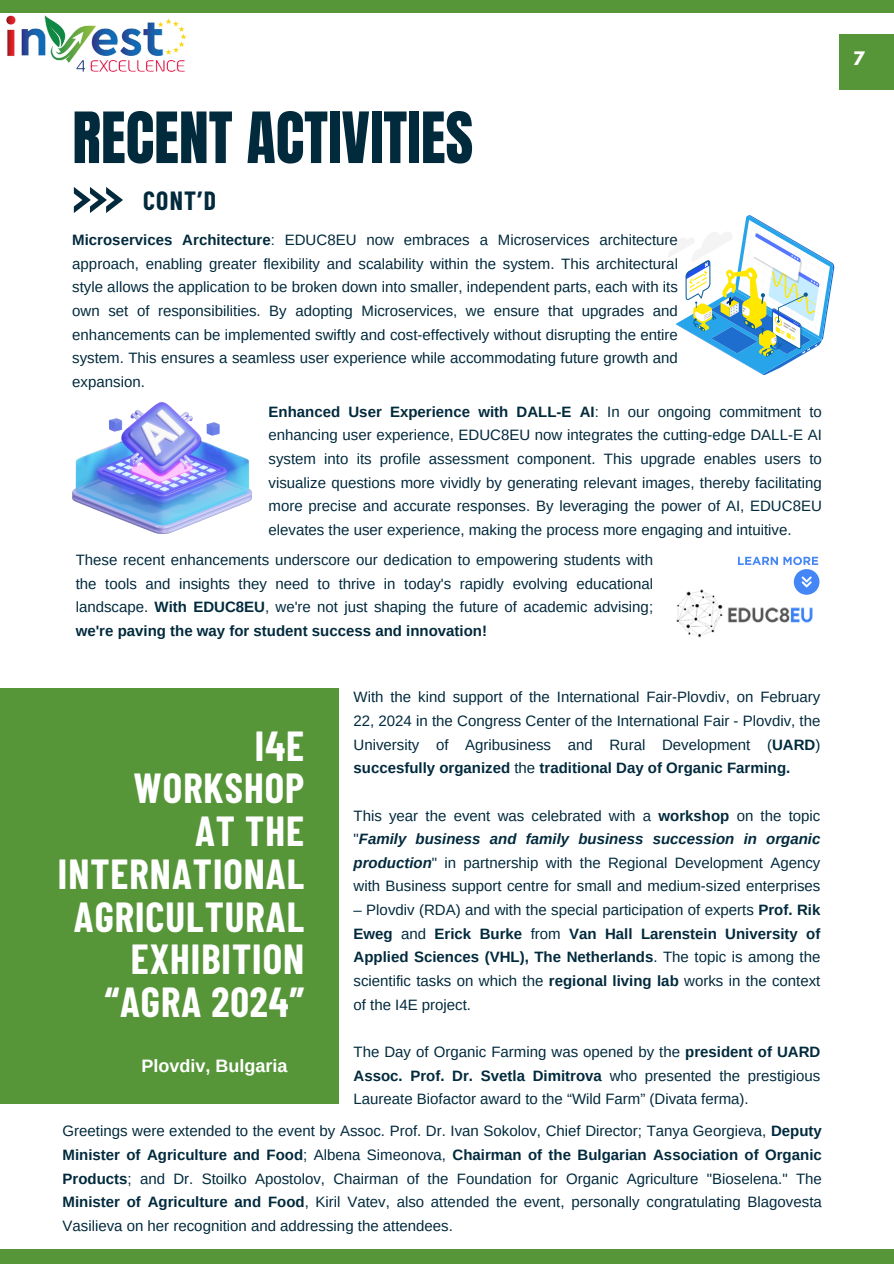
<style>
.page{position:relative;width:894px;height:1264px;background:#fff}
.page>*{position:absolute;margin:0;border:0;box-sizing:border-box;transform-origin:0 0}
.t1{font:60px "Anton";color:#022a3d}
.t2{font:700 41.1px/42.8px "Barlow Condensed";letter-spacing:.025em;color:#fff;text-align:right}
.t3{font:700 25.65px "Barlow Condensed";color:#022a3d}
.t4{font:700 18px "Arimo";color:#fff}
.t5{font:700 16.5px "League Spartan";color:#fff}
.t6{font:15px/23.7px "Arimo";color:#022a3d;text-align:justify}
.s1{font-weight:700}
.s2{font-weight:700;font-style:italic}
</style>
<div class="page">
<svg style="left:74px;top:187px;width:49px;height:26px"></svg>
<div style="left:0;top:0;width:893px;height:12px;background:#569639"></div>
<div style="left:0;top:1249px;width:893px;height:14px;background:#569639"></div>
<div style="left:839px;top:34px;width:54px;height:55px;background:#569639"></div>
<img style="left:1px;top:12px;width:190px;height:60px">
<svg style="left:668px;top:215px;width:166px;height:160px"></svg>
<img style="left:72px;top:403px;width:179px;height:130px">
<img style="left:676px;top:587px;width:143px;height:51px">
<div style="left:793px;top:569px;width:26px;height:25px;background:#4486f6;border-radius:50%"></div>
<svg style="left:738px;top:556px;width:82px;height:31px"></svg>
<div style="left:0;top:688px;width:338px;height:416px;background:#569639"></div>
<h1 class="t1" style="left:72px;top:95px;width:402px">RECENT ACTIVITIES</h1>
<h3 class="t3" style="left:143px;top:184px;width:74px">CONT’D</h3>
<p class="t6" style="left:72px;top:228px;width:607px"><span class="s1">Microservices Architecture</span>: EDUC8EU now embraces a Microservices architecture approach, enabling greater flexibility and scalability within the system. This architectural style allows the application to be broken down into smaller, independent parts, each with its own set of responsibilities. By adopting Microservices, we ensure that upgrades and enhancements can be implemented swiftly and cost-effectively without disrupting the entire system. This ensures a seamless user experience while accommodating future growth and expansion.</p>
<p class="t6" style="left:268px;top:400px;width:554px"><span class="s1">Enhanced User Experience with DALL-E AI</span>: In our ongoing commitment to enhancing user experience, EDUC8EU now integrates the cutting-edge DALL-E AI system into its profile assessment component. This upgrade enables users to visualize questions more vividly by generating relevant images, thereby facilitating more precise and accurate responses. By leveraging the power of AI, EDUC8EU elevates the user experience, making the process more engaging and intuitive.</p>
<p class="t6" style="left:76px;top:548px;width:578px">These recent enhancements underscore our dedication to empowering students with the tools and insights they need to thrive in today's rapidly evolving educational landscape. <span class="s1">With EDUC8EU</span>, we're not just shaping the future of academic advising; <span class="s1">we're paving the way for student success and innovation!</span></p>
<h2 class="t2" style="left:58px;top:722px;width:248px">I4E<br>WORKSHOP<br>AT THE<br>INTERNATIONAL<br>AGRICULTURAL<br>EXHIBITION “AGRA 2024”</h2>
<p class="t4" style="left:141px;top:1055px;width:147px">Plovdiv, Bulgaria</p>
<p class="t6" style="left:353px;top:685px;width:468px">With the kind support of the International Fair-Plovdiv, on February 22, 2024 in the Congress Center of the International Fair - Plovdiv, the University of Agribusiness and Rural Development (<span class="s1">UARD</span>) <span class="s1">succesfully organized</span> the <span class="s1">traditional Day of Organic Farming.</span></p>
<p class="t6" style="left:353px;top:803px;width:468px">This year the event was celebrated with a <span class="s1">workshop</span> on the topic "<span class="s2">Family business and family business succession in organic production</span>" in partnership with the Regional Development Agency with Business support centre for small and medium-sized enterprises</p>
<p class="t6" style="left:353px;top:898px;width:468px">– Plovdiv (RDA) and with the special participation of experts <span class="s1">Prof. Rik Eweg</span> and <span class="s1">Erick Burke</span> from <span class="s1">Van Hall Larenstein University of Applied Sciences (VHL), The Netherlands</span>. The topic is among the scientific tasks on which the <span class="s1">regional living lab</span> works in the context of the I4E project.</p>
<p class="t6" style="left:353px;top:1039px;width:468px">The Day of Organic Farming was opened by the <span class="s1">president of UARD Assoc. Prof. Dr. Svetla Dimitrova</span> who presented the prestigious Laureate Biofactor award to the “Wild Farm” (Divata ferma).</p>
<p class="t6" style="left:62px;top:1119px;width:760px">Greetings were extended to the event by Assoc. Prof. Dr. Ivan Sokolov, Chief Director; Tanya Georgieva, <span class="s1">Deputy Minister of Agriculture and Food</span>; Albena Simeonova, <span class="s1">Chairman of the Bulgarian Association of Organic Products</span>; and Dr. Stoilko Apostolov, Chairman of the Foundation for Organic Agriculture "Bioselena." The <span class="s1">Minister of Agriculture and Food</span>, Kiril Vatev, also attended the event, personally congratulating Blagovesta Vasilieva on her recognition and addressing the attendees.</p>
<p class="t5" style="left:852px;top:51px;width:13px">7</p>
</div>
